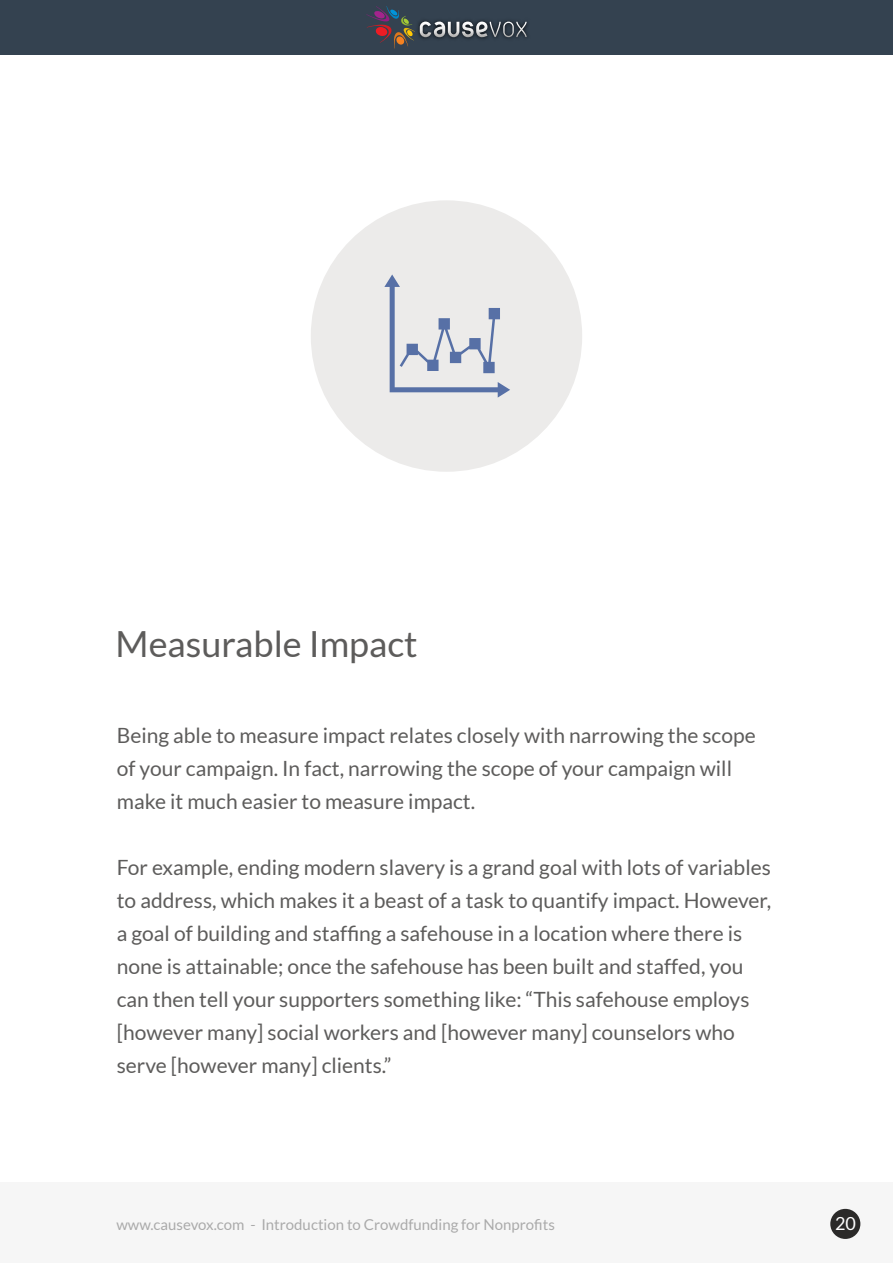
<style>
.page{position:relative;width:893px;height:1263px;background:#fff}
.page>*{position:absolute;margin:0;border:0;box-sizing:border-box;transform-origin:0 0}
.t1{font:36px "Lato";color:#5d5c5b}
.t2{font:21px/33px "Lato";color:#5d5c5b}
.t3{font:18px "Lato";color:#fff}
.t4{font:15px "Lato";color:#aaa}
</style>
<div class="page">
<div style="left:0;top:2px;width:893px;height:1261px;background:#f6f6f6"></div>
<div style="left:0;top:54px;width:893px;height:1127px;background:#fff"></div>
<div style="left:0;top:0;width:893px;height:54px;background:#344250"></div>
<div style="left:830px;top:1209px;width:30px;height:30px;background:#2b2a29;border-radius:50%"></div>
<svg style="left:366px;top:6px;width:161px;height:43px"></svg>
<div style="left:311px;top:200px;width:271px;height:272px;background:#ecebea;border-radius:50%"></div>
<svg style="left:384px;top:274px;width:126px;height:124px"></svg>
<h1 class="t1" style="left:116px;top:624px;width:304px">Measurable Impact</h1>
<p class="t2" style="left:117px;top:719px;width:640px">Being able to measure impact relates closely with narrowing the scope of your campaign. In fact, narrowing the scope of your campaign will make it much easier to measure impact.</p>
<p class="t2" style="left:117px;top:851px;width:656px">For example, ending modern slavery is a grand goal with lots of variables to address, which makes it a beast of a task to quantify impact. However, a goal of building and staffing a safehouse in a location where there is none is attainable; once the safehouse has been built and staffed, you can then tell your supporters something like: “This safehouse employs [however many] social workers and [however many] counselors who serve [however many] clients.”</p>
<p class="t4" style="left:116px;top:1216px;width:440px">www.causevox.com - Introduction to Crowdfunding for Nonprofits</p>
<p class="t3" style="left:835px;top:1213px;width:22px">20</p>
</div>
